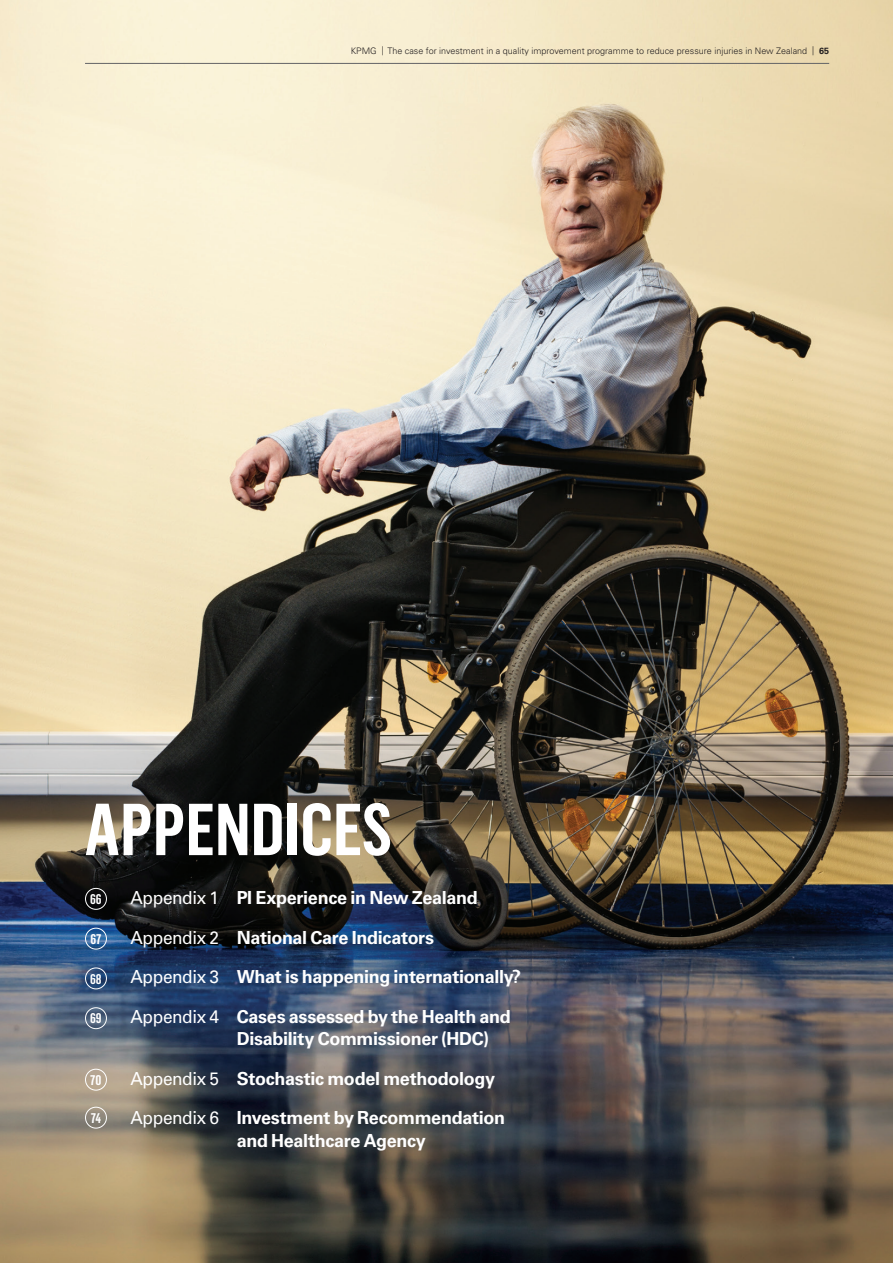
<style>
.page{position:relative;width:893px;height:1263px;background:#fff}
.page>*{position:absolute;margin:0;border:0;box-sizing:border-box;transform-origin:0 0}
.t1{font:600 72px "Flama Condensed";color:#fff}
.Body_text_9pt{font:700 18px/22.5px "Univers LT Std";letter-spacing:-.015em;color:#fff}
.t2{font:600 13.8px "Flama Condensed";color:#fff}
.t3{font:300 9px "Univers LT Std";color:#231f20}
.s1{font-weight:700}
.s2{font-weight:400}
</style>
<div class="page">
<img style="left:0;top:0;width:893px;height:1263px">
<div style="left:85px;top:888px;width:22px;height:22px;border:1px solid #fff;border-radius:50%"></div>
<div style="left:85px;top:928px;width:22px;height:21px;border:1px solid #fff;border-radius:50%"></div>
<div style="left:85px;top:967px;width:22px;height:22px;border:1px solid #fff;border-radius:50%"></div>
<div style="left:85px;top:1007px;width:22px;height:22px;border:1px solid #fff;border-radius:50%"></div>
<div style="left:85px;top:1069px;width:22px;height:21px;border:1px solid #fff;border-radius:50%"></div>
<div style="left:85px;top:1107px;width:22px;height:21px;border:1px solid #fff;border-radius:50%"></div>
<hr style="left:85px;top:63px;width:744px;height:1px;background:#636366">
<p class="t3" style="left:351px;top:45px;width:480px">KPMG | The case for investment in a quality improvement programme to reduce pressure injuries in New Zealand | <span class="s1">65</span></p>
<p class="t1" style="left:84px;top:784px;width:309px">APPENDICES</p>
<p class="t2" style="left:90px;top:890px;width:13px">66</p>
<p class="t2" style="left:90px;top:930px;width:13px">67</p>
<p class="t2" style="left:90px;top:970px;width:13px">68</p>
<p class="t2" style="left:90px;top:1010px;width:13px">69</p>
<p class="t2" style="left:90px;top:1071px;width:13px">70</p>
<p class="t2" style="left:91px;top:1109px;width:12px">74</p>
<p class="Body_text_9pt" style="left:130px;top:887px;width:349px"><span class="s2">Appendix 1</span> PI Experience in New Zealand</p>
<p class="Body_text_9pt" style="left:130px;top:926px;width:305px"><span class="s2">Appendix 2</span> National Care Indicators</p>
<p class="Body_text_9pt" style="left:130px;top:966px;width:392px"><span class="s2">Appendix 3</span> What is happening internationally?</p>
<p class="Body_text_9pt" style="left:237px;top:1005px;width:276px;text-indent:-106px"><span class="s2">Appendix 4</span> Cases assessed by the Health and<br>Disability Commissioner (HDC)</p>
<p class="Body_text_9pt" style="left:130px;top:1067px;width:366px"><span class="s2">Appendix 5</span> Stochastic model methodology</p>
<p class="Body_text_9pt" style="left:237px;top:1107px;width:270px;text-indent:-106px"><span class="s2">Appendix 6</span> Investment by Recommendation and Healthcare Agency</p>
</div>
